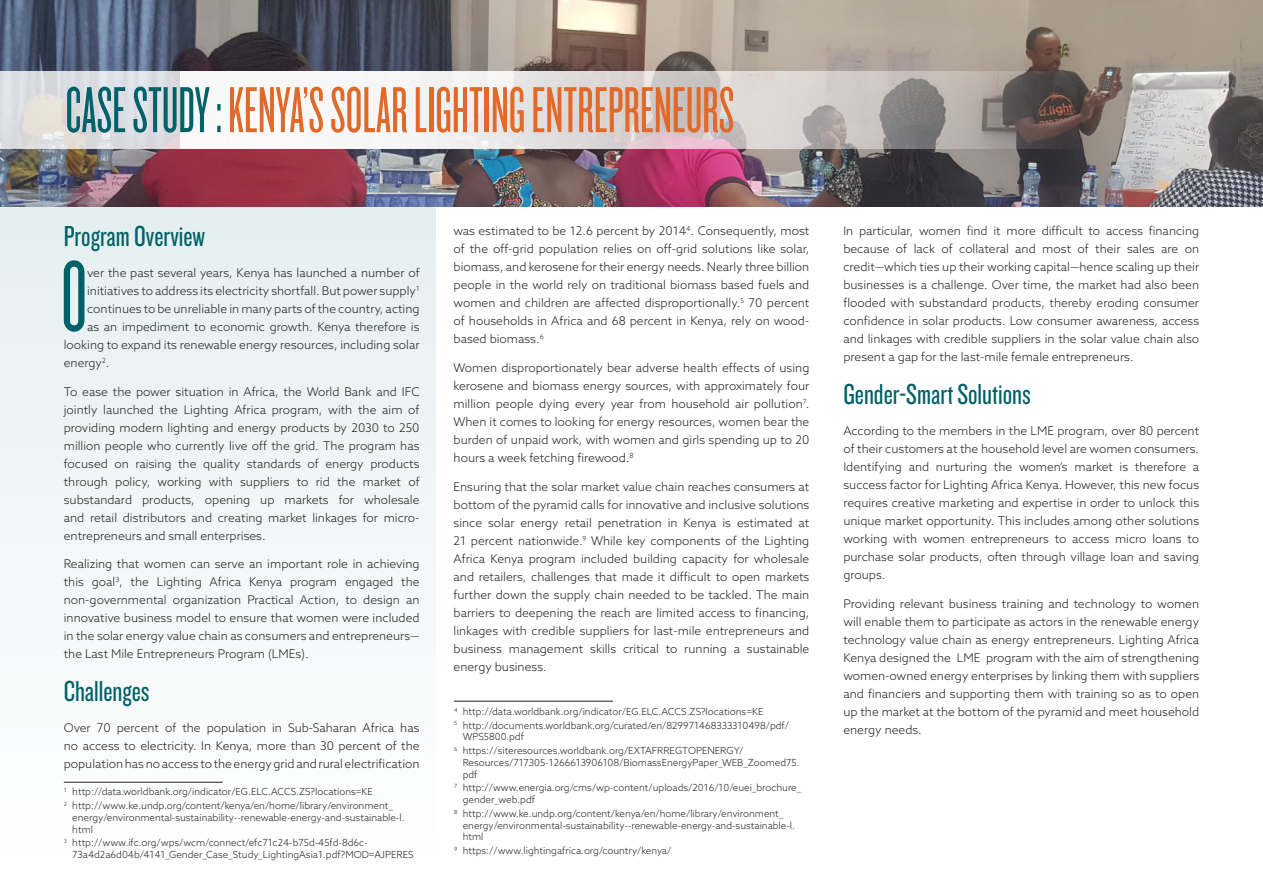
<style>
.page{position:relative;width:1263px;height:893px;background:#fff}
.page>*{position:absolute;margin:0;border:0;box-sizing:border-box;transform-origin:0 0}
.t1{font:104.7px "Knockout HTF26 Junior Flyweight";color:#006168}
.t2{font:67.5px "Knockout HTF26 Junior Flyweight";color:#e16929}
.Heading_2{font:30px "Knockout HTF28 Junior Featherwt";color:#006168}
.t3{font:300 12px/18px "Azo Sans";color:#231f20;text-align:justify}
.t4{font:300 9.75px/11.7px "Azo Sans";color:#231f20}
.s1{color:#006168}
</style>
<div class="page">
<div style="left:0;top:202px;width:436px;height:691px;background:#f3f7f7"></div>
<img style="left:0;top:0;width:1263px;height:206px">
<svg style="left:0;top:71px;width:1148px;height:78px"></svg>
<hr style="left:64px;top:782px;width:159px;height:1px;background:#231f20">
<hr style="left:454px;top:701px;width:159px;height:1px;background:#231f20">
<p class="t2" style="left:66px;top:78px;width:670px"><span class="s1">CASE STUDY :</span>KENYA’S SOLAR LIGHTING ENTREPRENEURS</p>
<p class="Heading_2" style="left:64px;top:221px;width:143px">Program Overview</p>
<p class="t1" style="left:61px;top:246px;width:27px">O</p>
<p class="t3" style="left:87px;top:263px;width:334px">ver the past several years, Kenya has launched a number of</p>
<p class="t3" style="left:87px;top:281px;width:334px">initiatives to address its electricity shortfall. But power supply<sup>1</sup></p>
<p class="t3" style="left:87px;top:299px;width:334px">continues to be unreliable in many parts of the country, acting</p>
<p class="t3" style="left:87px;top:317px;width:334px">as an impediment to economic growth. Kenya therefore is</p>
<p class="t3" style="left:64px;top:335px;width:357px">looking to expand its renewable energy resources, including solar</p>
<p class="t3" style="left:64px;top:353px;width:47px">energy<sup>2</sup>.</p>
<p class="t3" style="left:64px;top:382px;width:357px">To ease the power situation in Africa, the World Bank and IFC jointly launched the Lighting Africa program, with the aim of providing modern lighting and energy products by 2030 to 250 million people who currently live off the grid. The program has focused on raising the quality standards of energy products through policy, working with suppliers to rid the market of substandard products, opening up markets for wholesale and retail distributors and creating market linkages for micro&shy;entrepreneurs and small enterprises.</p>
<p class="t3" style="left:64px;top:555px;width:357px">Realizing that women can serve an important role in achieving this goal<sup>3</sup>, the Lighting Africa Kenya program engaged the non-governmental organization Practical Action, to design an innovative business model to ensure that women were included in the solar energy value chain as consumers and entrepreneurs— the Last Mile Entrepreneurs Program (LMEs).</p>
<p class="Heading_2" style="left:64px;top:676px;width:87px">Challenges</p>
<p class="t3" style="left:64px;top:718px;width:357px">Over 70 percent of the population in Sub-Saharan Africa has no access to electricity. In Kenya, more than 30 percent of the population has no access to the energy grid and rural electrification</p>
<p class="t4" style="left:64px;top:786px;width:311px"><sup>1</sup> http://data.worldbank.org/indicator/EG.ELC.ACCS.ZS?locations=KE</p>
<p class="t4" style="left:72px;top:800px;width:334px;text-indent:-9px"><sup>2</sup> http://www.ke.undp.org/content/kenya/en/home/library/environment_ energy/environmental-sustainability--renewable-energy-and-sustainable-l. html</p>
<p class="t4" style="left:72px;top:837px;width:343px;text-indent:-9px"><sup>3</sup> http://www.ifc.org/wps/wcm/connect/efc71c24-b75d-45fd-8d6c-<br>73a4d2a6d04b/4141_Gender_Case_Study_LightingAsia1.pdf?MOD=AJPERES</p>
<p class="t3" style="left:454px;top:222px;width:357px">was estimated to be 12.6 percent by 2014<sup>4</sup>. Consequently, most of the off-grid population relies on off-grid solutions like solar, biomass, and kerosene for their energy needs. Nearly three billion people in the world rely on traditional biomass based fuels and women and children are affected disproportionally.<sup>5</sup> 70 percent of households in Africa and 68 percent in Kenya, rely on wood&shy;based biomass.<sup>6</sup></p>
<p class="t3" style="left:454px;top:359px;width:357px">Women disproportionately bear adverse health effects of using kerosene and biomass energy sources, with approximately four million people dying every year from household air pollution<sup>7</sup>.<br>When it comes to looking for energy resources, women bear the burden of unpaid work, with women and girls spending up to 20 hours a week fetching firewood.<sup>8</sup></p>
<p class="t3" style="left:454px;top:477px;width:357px">Ensuring that the solar market value chain reaches consumers at bottom of the pyramid calls for innovative and inclusive solutions since solar energy retail penetration in Kenya is estimated at 21 percent nationwide.<sup>9</sup> While key components of the Lighting Africa Kenya program included building capacity for wholesale and retailers, challenges that made it difficult to open markets further down the supply chain needed to be tackled. The main barriers to deepening the reach are limited access to financing, linkages with credible suppliers for last-mile entrepreneurs and business management skills critical to running a sustainable energy business.</p>
<p class="t4" style="left:454px;top:705px;width:311px"><sup>4</sup> http://data.worldbank.org/indicator/EG.ELC.ACCS.ZS?locations=KE</p>
<p class="t4" style="left:463px;top:719px;width:328px;text-indent:-9px"><sup>5</sup> http://documents.worldbank.org/curated/en/829971468333310498/pdf/<br>WPS5800.pdf</p>
<p class="t4" style="left:463px;top:745px;width:338px;text-indent:-9px"><sup>6</sup> https://siteresources.worldbank.org/EXTAFRREGTOPENERGY/<br>Resources/717305-1266613906108/BiomassEnergyPaper_WEB_Zoomed75. pdf</p>
<p class="t4" style="left:463px;top:782px;width:340px;text-indent:-9px"><sup>7</sup> http://www.energia.org/cms/wp-content/uploads/2016/10/euei_brochure_ gender_web.pdf</p>
<p class="t4" style="left:463px;top:807px;width:334px;text-indent:-9px"><sup>8</sup> http://www.ke.undp.org/content/kenya/en/home/library/environment_ energy/environmental-sustainability--renewable-energy-and-sustainable-l. html</p>
<p class="t4" style="left:454px;top:845px;width:219px"><sup>9</sup> https://www.lightingafrica.org/country/kenya/</p>
<p class="t3" style="left:843px;top:222px;width:357px">In particular, women find it more difficult to access financing because of lack of collateral and most of their sales are on credit—which ties up their working capital—hence scaling up their businesses is a challenge. Over time, the market had also been flooded with substandard products, thereby eroding consumer confidence in solar products. Low consumer awareness, access and linkages with credible suppliers in the solar value chain also present a gap for the last-mile female entrepreneurs.</p>
<p class="Heading_2" style="left:843px;top:380px;width:189px">Gender-Smart Solutions</p>
<p class="t3" style="left:843px;top:422px;width:357px">According to the members in the LME program, over 80 percent of their customers at the household level are women consumers.<br>Identifying and nurturing the women’s market is therefore a success factor for Lighting Africa Kenya. However, this new focus requires creative marketing and expertise in order to unlock this unique market opportunity. This includes among other solutions working with women entrepreneurs to access micro loans to purchase solar products, often through village loan and saving groups.</p>
<p class="t3" style="left:843px;top:594px;width:357px">Providing relevant business training and technology to women will enable them to participate as actors in the renewable energy technology value chain as energy entrepreneurs. Lighting Africa Kenya designed the LME program with the aim of strengthening women-owned energy enterprises by linking them with suppliers and financiers and supporting them with training so as to open up the market at the bottom of the pyramid and meet household energy needs.</p>
</div>
